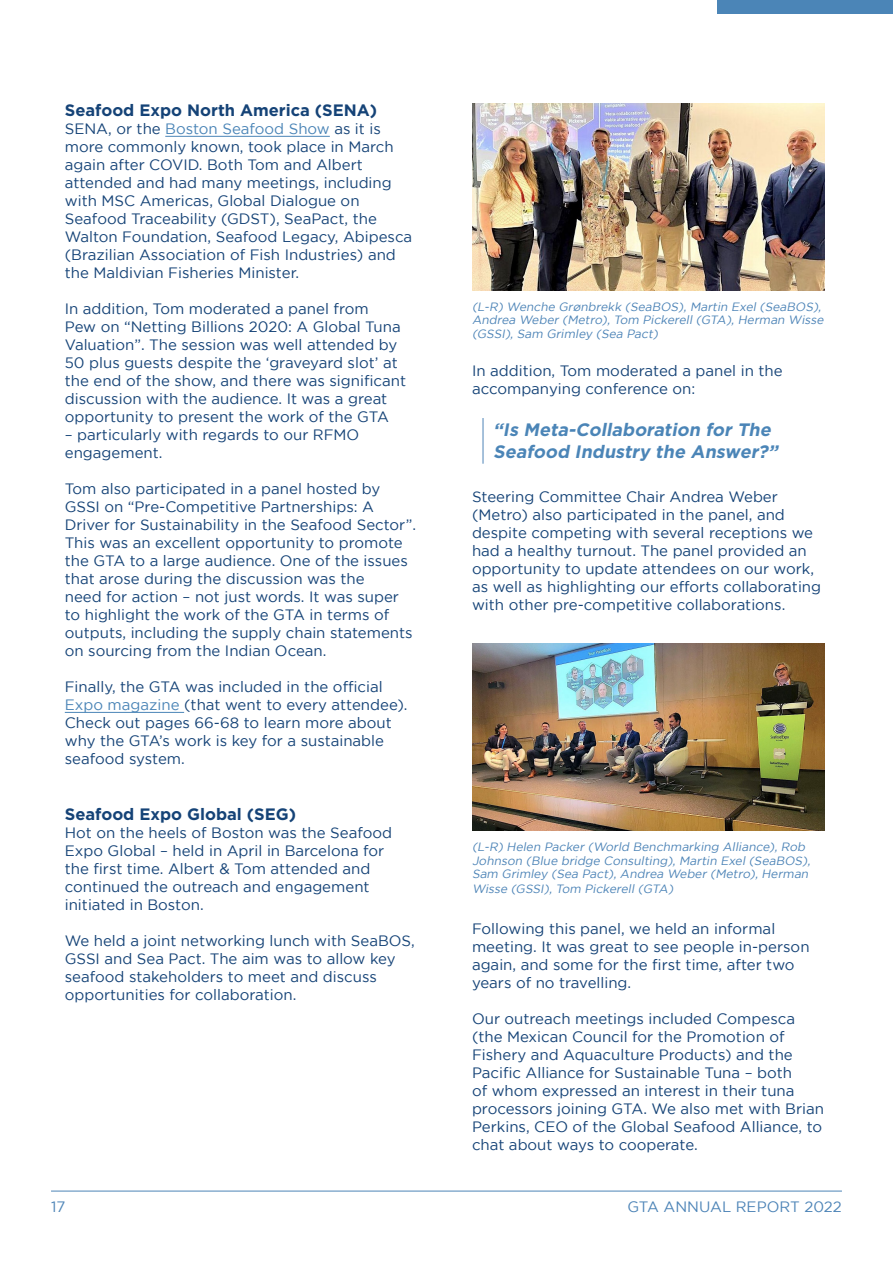
<style>
.page{position:relative;width:893px;height:1263px;background:#fff}
.page>*{position:absolute;margin:0;border:0;box-sizing:border-box;transform-origin:0 0}
.t1{font:italic 700 18px/21.6px "Gotham";color:#4b85b7}
.t2{font:700 16.5px "Gotham";color:#154377}
.t3{font:15px/18px "Gotham";color:#154377}
.t4{font:15px "Gotham";color:#4d84b7}
.t5{font:italic 12px/13.8px "Gotham";color:#4d84b7}
.s1{color:#4b85b7}
</style>
<div class="page">
<hr style="left:51px;top:1191px;width:791px;height:1px;background:#4d84b7">
<div style="left:718px;top:0;width:175px;height:14px;background:#4b85b7"></div>
<hr style="left:165px;top:136px;width:165px;height:1px;background:#4b85b7">
<hr style="left:65px;top:712px;width:119px;height:1px;background:#4b85b7">
<img style="left:472px;top:103px;width:353px;height:187px">
<hr style="left:483px;top:418px;width:1px;height:46px;background:#4d84b7">
<img style="left:472px;top:643px;width:353px;height:187px">
<p class="t2" style="left:65px;top:100px;width:314px">Seafood Expo North America (SENA)</p>
<p class="t3" style="left:65px;top:120px;width:349px">SENA, or the <span class="s1">Boston Seafood Show</span> as it is more commonly known, took place in March again after COVID. Both Tom and Albert attended and had many meetings, including with MSC Americas, Global Dialogue on Seafood Traceability (GDST), SeaPact, the Walton Foundation, Seafood Legacy, Abipesca (Brazilian Association of Fish Industries) and the Maldivian Fisheries Minister.</p>
<p class="t3" style="left:65px;top:300px;width:343px">In addition, Tom moderated a panel from<br>Pew on “Netting Billions 2020: A Global Tuna Valuation”. The session was well attended by 50 plus guests despite the ‘graveyard slot’ at the end of the show, and there was significant discussion with the audience. It was a great opportunity to present the work of the GTA</p>
<p class="t3" style="left:65px;top:426px;width:296px">– particularly with regards to our RFMO engagement.</p>
<p class="t3" style="left:65px;top:480px;width:353px">Tom also participated in a panel hosted by GSSI on “Pre-Competitive Partnerships: A Driver for Sustainability in the Seafood Sector”.<br>This was an excellent opportunity to promote the GTA to a large audience. One of the issues that arose during the discussion was the<br>need for action – not just words. It was super to highlight the work of the GTA in terms of outputs, including the supply chain statements on sourcing from the Indian Ocean.</p>
<p class="t3" style="left:65px;top:678px;width:344px">Finally, the GTA was included in the official <span class="s1">Expo magazine</span> (that went to every attendee).<br>Check out pages 66-68 to learn more about why the GTA’s work is key for a sustainable seafood system.</p>
<p class="t2" style="left:65px;top:803px;width:233px">Seafood Expo Global (SEG)</p>
<p class="t3" style="left:65px;top:824px;width:329px">Hot on the heels of Boston was the Seafood Expo Global – held in April in Barcelona for the first time. Albert &amp; Tom attended and continued the outreach and engagement initiated in Boston.</p>
<p class="t3" style="left:65px;top:932px;width:352px">We held a joint networking lunch with SeaBOS, GSSI and Sea Pact. The aim was to allow key seafood stakeholders to meet and discuss opportunities for collaboration.</p>
<p class="t5" style="left:472px;top:299px;width:355px">(L-R) Wenche Grønbrekk (SeaBOS), Martin Exel (SeaBOS),<br>Andrea Weber (Metro), Tom Pickerell (GTA), Herman Wisse (GSSI), Sam Grimley (Sea Pact)</p>
<p class="t3" style="left:472px;top:361px;width:312px">In addition, Tom moderated a panel in the accompanying conference on:</p>
<p class="t1" style="left:493px;top:419px;width:290px">“Is Meta-Collaboration for The<br>Seafood Industry the Answer?”</p>
<p class="t3" style="left:472px;top:487px;width:351px">Steering Committee Chair Andrea Weber (Metro) also participated in the panel, and despite competing with several receptions we had a healthy turnout. The panel provided an opportunity to update attendees on our work, as well as highlighting our efforts collaborating with other pre-competitive collaborations.</p>
<p class="t5" style="left:472px;top:840px;width:342px">(L-R) Helen Packer (World Benchmarking Alliance), Rob Johnson (Blue bridge Consulting), Martin Exel (SeaBOS), Sam Grimley (Sea Pact), Andrea Weber (Metro), Herman Wisse (GSSI), Tom Pickerell (GTA)</p>
<p class="t3" style="left:472px;top:919px;width:339px">Following this panel, we held an informal meeting. It was great to see people in-person again, and some for the first time, after two years of no travelling.</p>
<p class="t3" style="left:472px;top:1009px;width:353px">Our outreach meetings included Compesca (the Mexican Council for the Promotion of Fishery and Aquaculture Products) and the Pacific Alliance for Sustainable Tuna – both<br>of whom expressed an interest in their tuna processors joining GTA. We also met with Brian Perkins, CEO of the Global Seafood Alliance, to chat about ways to cooperate.</p>
<p class="t4" style="left:51px;top:1198px;width:16px">17</p>
<p class="t4" style="left:627px;top:1198px;width:216px">GTA ANNUAL REPORT 2022</p>
</div>
